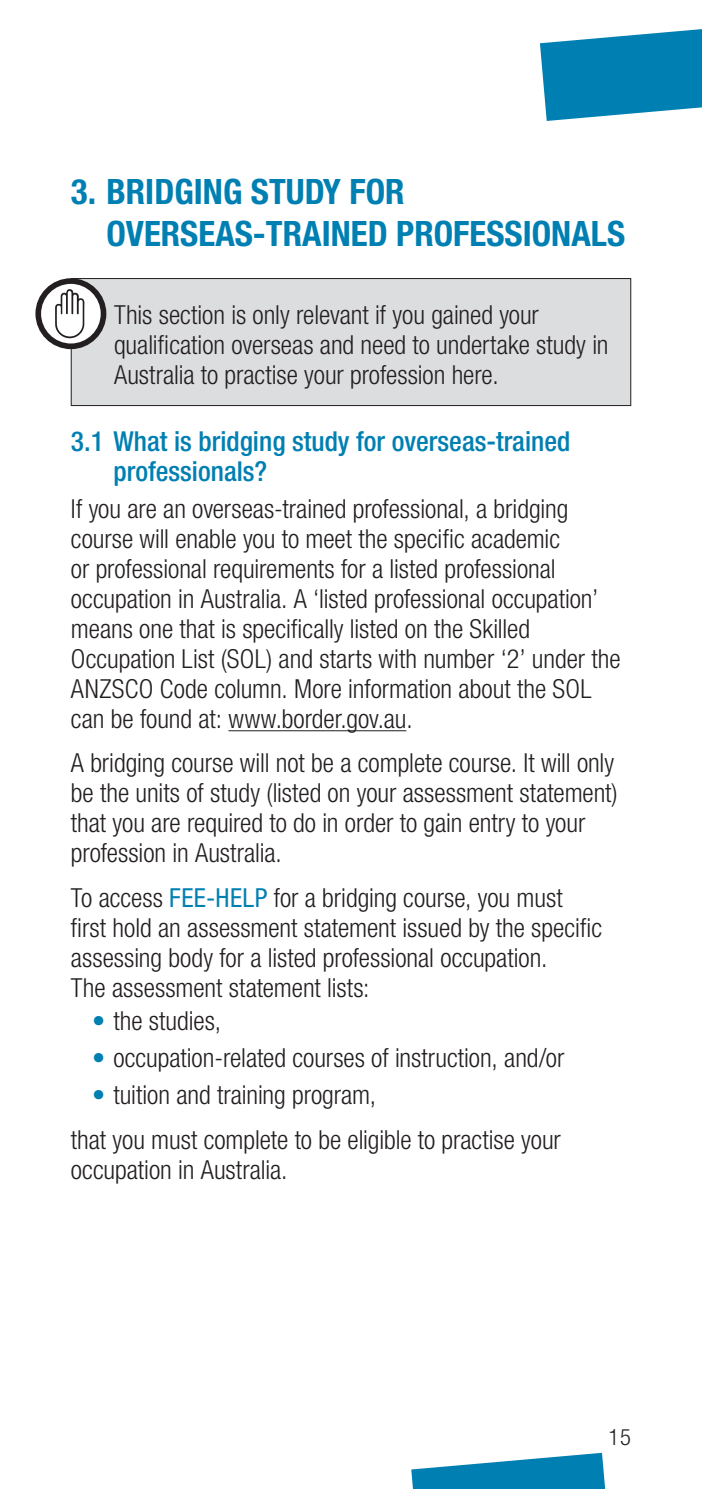
<style>
.page{position:relative;width:702px;height:1489px;background:#fff}
.page>*{position:absolute;margin:0;border:0;box-sizing:border-box;transform-origin:0 0}
.t1{font:700 condensed 35px/42px "Helvetica Neue LT";color:#007fb2}
.t2{font:500 condensed 27.5px/30px "Helvetica Neue LT";color:#007fb2}
.HELP_Body{font:300 condensed 26.25px/30px "Helvetica Neue LT";color:#231f20}
.HELP_Body_Text_befor{font:300 condensed 26.25px/30px "Helvetica Neue LT";color:#231f20}
.t3{font:300 condensed 22.5px "Helvetica Neue LT";color:#231f20}
.s1{font-weight:400;color:#007fb2}
.s2{color:#007fb2}
</style>
<div class="page">
<svg style="left:540px;top:29px;width:162px;height:92px"></svg>
<svg style="left:411px;top:1452px;width:194px;height:36px"></svg>
<hr style="left:228px;top:730px;width:178px;height:1px;background:#231f20">
<div style="left:71px;top:278px;width:559px;height:127px;background:#dcdddf"></div>
<div style="left:71px;top:278px;width:560px;height:128px;border:1px solid #231f20"></div>
<svg style="left:35px;top:278px;width:71px;height:71px"></svg>
<p class="t1" style="left:106px;top:170px;width:520px;text-indent:-35px">3. BRIDGING STUDY FOR<br>OVERSEAS-TRAINED PROFESSIONALS</p>
<p class="HELP_Body" style="left:114px;top:299px;width:496px">This section is only relevant if you gained your qualification overseas and need to undertake study in<br>Australia to practise your profession here.</p>
<p class="t2" style="left:113px;top:426px;width:458px;text-indent:-43px">3.1 What is bridging study for overseas-trained professionals?</p>
<p class="HELP_Body" style="left:71px;top:493px;width:551px">If you are an overseas-trained professional, a bridging course will enable you to meet the specific academic<br>or professional requirements for a listed professional occupation in Australia. A ‘listed professional occupation’ means one that is specifically listed on the Skilled Occupation List (SOL) and starts with number ‘2’ under the ANZSCO Code column. More information about the SOL can be found at: www.border.gov.au.</p>
<p class="HELP_Body" style="left:71px;top:747px;width:548px">A bridging course will not be a complete course. It will only be the units of study (listed on your assessment statement) that you are required to do in order to gain entry to your profession in Australia.</p>
<p class="HELP_Body_Text_befor" style="left:71px;top:882px;width:533px">To access <span class="s1">FEE-HELP</span> for a bridging course, you must first hold an assessment statement issued by the specific assessing body for a listed professional occupation.<br>The assessment statement lists:</p>
<p class="HELP_Body" style="left:92px;top:1005px;width:130px"><span class="s2">•</span> the studies,</p>
<p class="HELP_Body" style="left:92px;top:1042px;width:474px"><span class="s2">•</span> occupation-related courses of instruction, and/or</p>
<p class="HELP_Body" style="left:92px;top:1079px;width:285px"><span class="s2">•</span> tuition and training program,</p>
<p class="HELP_Body" style="left:71px;top:1123px;width:491px">that you must complete to be eligible to practise your occupation in Australia.</p>
<p class="t3" style="left:608px;top:1423px;width:24px">15</p>
</div>
